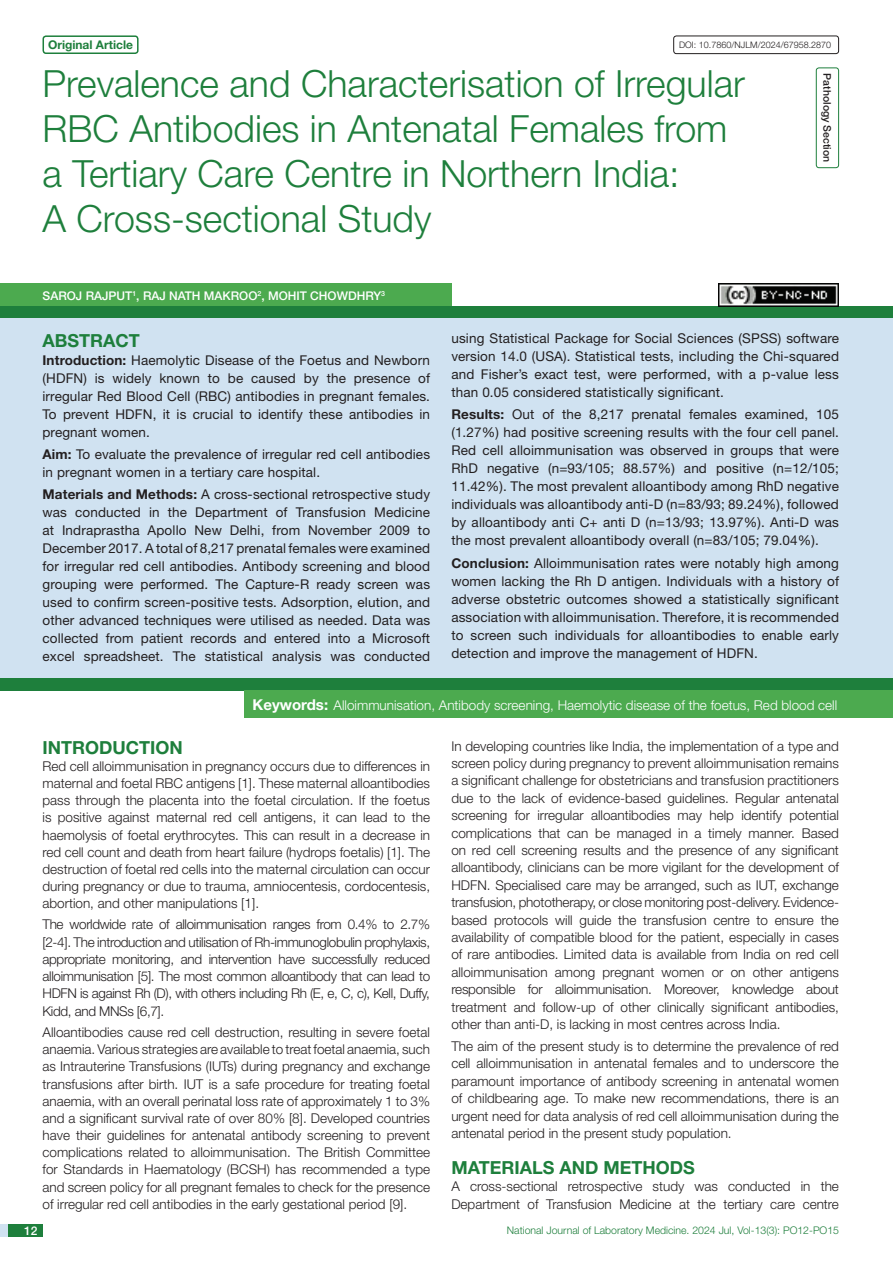
<style>
.page{position:relative;width:893px;height:1263px;background:#fff}
.page>*{position:absolute;margin:0;border:0;box-sizing:border-box;transform-origin:0 0}
.t1{font:300 37.5px/45px "Helvetica Neue";color:#1e7f3c}
.Heading{font:700 18px "Helvetica Neue";color:#1e7f3c}
.Abstract_head{font:700 18px "Helvetica Neue";color:#1e7f3c}
.Body_text{font:300 13.5px/17.4px "Helvetica Neue";color:#231f20;text-align:justify}
.Abstract_Text{font:13.5px/18px "Helvetica Neue";letter-spacing:.01em;color:#231f20;text-align:justify}
.Key_words{font:300 13.5px "Helvetica Neue";color:#fff}
.Author{font:500 12px "Helvetica Neue";color:#fff}
.t2{font:700 12px "Helvetica Neue";color:#1e7f3c}
.t3{font:300 10.5px "Helvetica Neue";color:#1e7f3c}
.section{font:500 10.5px "Helvetica Neue";color:#231f20}
.t4{font:300 9px "Helvetica Neue";color:#231f20}
.s1{font-weight:700}
.s2{font-weight:700;font-size:15px}
</style>
<div class="page">
<div style="left:0;top:1224px;width:43px;height:13px;background:#d0e2f1"></div>
<div style="left:8px;top:1224px;width:35px;height:13px;background:#1e7f3c"></div>
<div style="left:816px;top:67px;width:23px;height:101px;border:1px solid #1e7f3c;border-radius:3px"></div>
<div style="left:43px;top:35px;width:96px;height:19px;border:2px solid #1e7f3c;border-radius:3px"></div>
<div style="left:673px;top:36px;width:166px;height:18px;border:1px solid #231f20;border-radius:3px"></div>
<div style="left:0;top:306px;width:893px;height:12px;background:#1e7f3c"></div>
<div style="left:0;top:284px;width:451px;height:22px;background:#4caa4f"></div>
<div style="left:0;top:318px;width:893px;height:360px;background:#d0e2f1"></div>
<div style="left:0;top:678px;width:893px;height:12px;background:#1e7f3c"></div>
<div style="left:244px;top:690px;width:649px;height:28px;background:#4caa4f"></div>
<img style="left:719px;top:284px;width:120px;height:22px">
<p class="t2" style="left:48px;top:37px;width:87px">Original Article</p>
<p class="t4" style="left:679px;top:39px;width:154px">DOI: 10.7860/NJLM/2024/67958.2870</p>
<p class="t1" style="left:43px;top:60px;width:704px">Prevalence and Characterisation of Irregular RBC Antibodies in Antenatal Females from a Tertiary Care Centre in Northern India:<br>A Cross-sectional Study</p>
<p class="Author" style="left:43px;top:288px;width:344px">SAROJ RAJPUT<sup>1</sup>, RAJ NATH MAKROO<sup>2</sup>, MOHIT CHOWDHRY<sup>3</sup></p>
<p class="section" style="left:833px;top:73px;width:90px;rotate:90deg">PATHOLOGY SECTION</p>
<p class="Abstract_head" style="left:43px;top:329px;width:99px">ABSTRACT</p>
<p class="Abstract_Text" style="left:43px;top:351px;width:389px"><span class="s1">Introduction:</span> Haemolytic Disease of the Foetus and Newborn (HDFN) is widely known to be caused by the presence of irregular Red Blood Cell (RBC) antibodies in pregnant females.<br>To prevent HDFN, it is crucial to identify these antibodies in pregnant women.</p>
<p class="Abstract_Text" style="left:43px;top:445px;width:389px"><span class="s1">Aim:</span> To evaluate the prevalence of irregular red cell antibodies in pregnant women in a tertiary care hospital.</p>
<p class="Abstract_Text" style="left:43px;top:485px;width:389px"><span class="s1">Materials and Methods:</span> A cross-sectional retrospective study was conducted in the Department of Transfusion Medicine at Indraprastha Apollo New Delhi, from November 2009 to December 2017. A total of 8,217 prenatal females were examined for irregular red cell antibodies. Antibody screening and blood grouping were performed. The Capture-R ready screen was used to confirm screen-positive tests. Adsorption, elution, and other advanced techniques were utilised as needed. Data was collected from patient records and entered into a Microsoft excel spreadsheet. The statistical analysis was conducted</p>
<p class="Abstract_Text" style="left:451px;top:329px;width:389px">using Statistical Package for Social Sciences (SPSS) software version 14.0 (USA). Statistical tests, including the Chi-squared and Fisher’s exact test, were performed, with a p-value less than 0.05 considered statistically significant.</p>
<p class="Abstract_Text" style="left:451px;top:405px;width:389px"><span class="s1">Results:</span> Out of the 8,217 prenatal females examined, 105 (1.27%) had positive screening results with the four cell panel.<br>Red cell alloimmunisation was observed in groups that were RhD negative (n=93/105; 88.57%) and positive (n=12/105; 11.42%). The most prevalent alloantibody among RhD negative individuals was alloantibody anti-D (n=83/93; 89.24%), followed by alloantibody anti C+ anti D (n=13/93; 13.97%). Anti-D was the most prevalent alloantibody overall (n=83/105; 79.04%).</p>
<p class="Abstract_Text" style="left:451px;top:554px;width:389px"><span class="s1">Conclusion:</span> Alloimmunisation rates were notably high among women lacking the Rh D antigen. Individuals with a history of adverse obstetric outcomes showed a statistically significant association with alloimmunisation. Therefore, it is recommended to screen such individuals for alloantibodies to enable early detection and improve the management of HDFN.</p>
<p class="Key_words" style="left:253px;top:697px;width:586px"><span class="s2">Keywords:</span> Alloimmunisation, Antibody screening, Haemolytic disease of the foetus, Red blood cell</p>
<p class="Heading" style="left:43px;top:736px;width:142px">INTRODUCTION</p>
<p class="Body_text" style="left:43px;top:757px;width:389px">Red cell alloimmunisation in pregnancy occurs due to differences in maternal and foetal RBC antigens [1]. These maternal alloantibodies pass through the placenta into the foetal circulation. If the foetus is positive against maternal red cell antigens, it can lead to the haemolysis of foetal erythrocytes. This can result in a decrease in red cell count and death from heart failure (hydrops foetalis) [1]. The destruction of foetal red cells into the maternal circulation can occur during pregnancy or due to trauma, amniocentesis, cordocentesis, abortion, and other manipulations [1].</p>
<p class="Body_text" style="left:43px;top:916px;width:389px">The worldwide rate of alloimmunisation ranges from 0.4% to 2.7% [2-4]. The introduction and utilisation of Rh-immunoglobulin prophylaxis, appropriate monitoring, and intervention have successfully reduced alloimmunisation [5]. The most common alloantibody that can lead to HDFN is against Rh (D), with others including Rh (E, e, C, c), Kell, Duffy, Kidd, and MNSs [6,7].</p>
<p class="Body_text" style="left:43px;top:1023px;width:389px">Alloantibodies cause red cell destruction, resulting in severe foetal anaemia. Various strategies are available to treat foetal anaemia, such as Intrauterine Transfusions (IUTs) during pregnancy and exchange transfusions after birth. IUT is a safe procedure for treating foetal anaemia, with an overall perinatal loss rate of approximately 1 to 3% and a significant survival rate of over 80% [8]. Developed countries have their guidelines for antenatal antibody screening to prevent complications related to alloimmunisation. The British Committee for Standards in Haematology (BCSH) has recommended a type and screen policy for all pregnant females to check for the presence of irregular red cell antibodies in the early gestational period [9].</p>
<p class="Author" style="left:24px;top:1223px;width:15px">12</p>
<p class="Body_text" style="left:451px;top:737px;width:389px">In developing countries like India, the implementation of a type and screen policy during pregnancy to prevent alloimmunisation remains a significant challenge for obstetricians and transfusion practitioners due to the lack of evidence-based guidelines. Regular antenatal screening for irregular alloantibodies may help identify potential complications that can be managed in a timely manner. Based on red cell screening results and the presence of any significant alloantibody, clinicians can be more vigilant for the development of HDFN. Specialised care may be arranged, such as IUT, exchange transfusion, phototherapy, or close monitoring post-delivery. Evidence&shy;based protocols will guide the transfusion centre to ensure the availability of compatible blood for the patient, especially in cases of rare antibodies. Limited data is available from India on red cell alloimmunisation among pregnant women or on other antigens responsible for alloimmunisation. Moreover, knowledge about treatment and follow-up of other clinically significant antibodies, other than anti-D, is lacking in most centres across India.</p>
<p class="Body_text" style="left:451px;top:1037px;width:389px">The aim of the present study is to determine the prevalence of red cell alloimmunisation in antenatal females and to underscore the paramount importance of antibody screening in antenatal women of childbearing age. To make new recommendations, there is an urgent need for data analysis of red cell alloimmunisation during the antenatal period in the present study population.</p>
<p class="Heading" style="left:451px;top:1156px;width:245px">MATERIALS AND METHODS</p>
<p class="Body_text" style="left:451px;top:1177px;width:389px">A cross-sectional retrospective study was conducted in the<br>Department of Transfusion Medicine at the tertiary care centre</p>
<p class="t3" style="left:507px;top:1224px;width:334px">National Journal of Laboratory Medicine. 2024 Jul, Vol-13(3): PO12-PO15</p>
</div>
